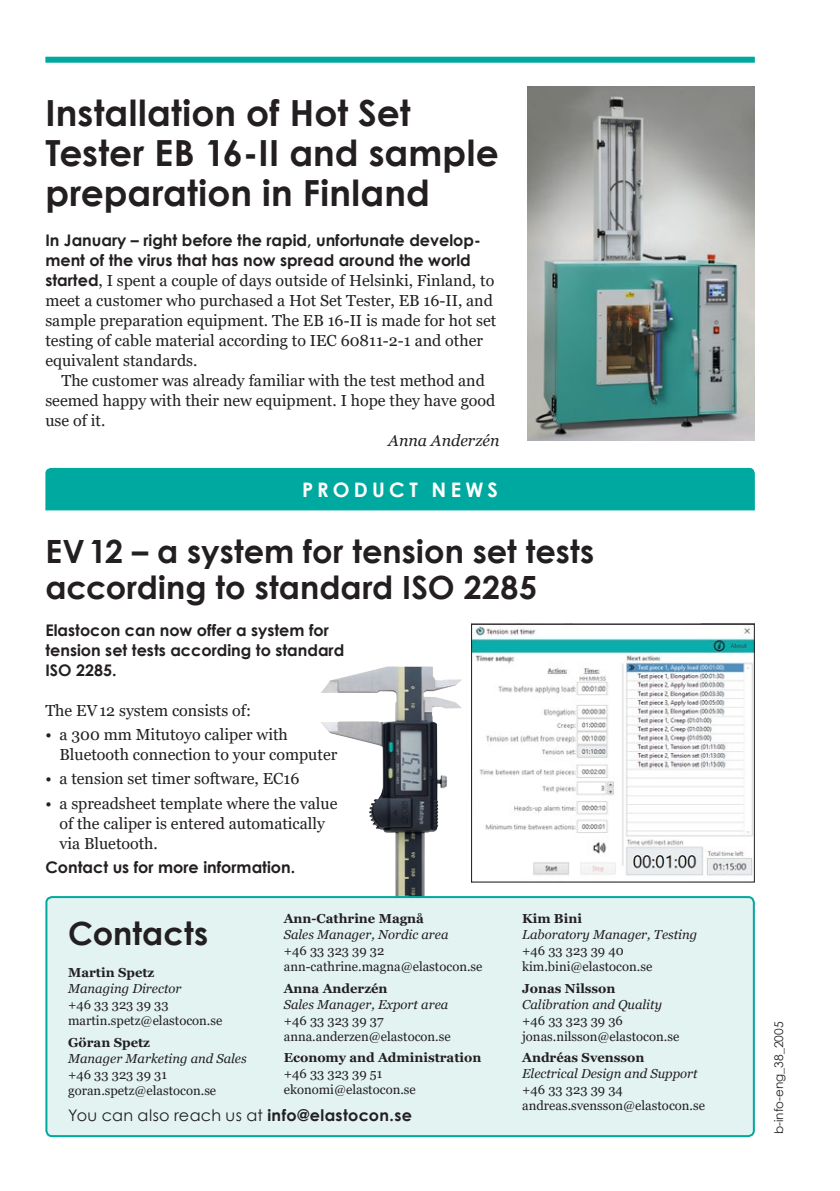
<style>
.page{position:relative;width:840px;height:1191px;background:#fff}
.page>*{position:absolute;margin:0;border:0;box-sizing:border-box;transform-origin:0 0}
.Rubrik{font:700 36px/40px "Century Gothic";letter-spacing:.005em;color:#231f20}
.Rubrik-2{font:700 32px/36px "Century Gothic";color:#231f20}
.Underrubrik_3{font:700 32px "Century Gothic";letter-spacing:.005em;color:#231f20}
.Rubrik-3{font:700 20px "Century Gothic";letter-spacing:.215em;color:#fff}
.Brödtext{font:16px/20px "Georgia";color:#231f20}
.Brödtext-2{font:700 16px/20px "Century Gothic";color:#231f20}
.Kontakt{font:16px "Century Gothic";letter-spacing:.015em;color:#231f20}
.Byline{font:italic 16px "Georgia";color:#231f20}
.Kontakt-2{font:13px/16px "Georgia";color:#231f20}
.t1{font:12px "Century Gothic";color:#231f20}
.s1{font-family:"Century Gothic";font-weight:700}
.s2{font-weight:700}
.s3{font-style:italic}
</style>
<div class="page">
<div style="left:45px;top:57px;width:709px;height:6px;background:#00a9a0"></div>
<img style="left:321px;top:666px;width:141px;height:230px">
<div style="left:46px;top:897px;width:707px;height:239px;background:#e2f3f2;border-radius:6px"></div>
<div style="left:45px;top:896px;width:709px;height:241px;border:2px solid #00a9a0;border-radius:6px"></div>
<img style="left:527px;top:86px;width:227px;height:354px">
<img style="left:473px;top:626px;width:279px;height:250px">
<div style="left:471px;top:624px;width:283px;height:258px;border:1px solid #231f20"></div>
<div style="left:45px;top:468px;width:709px;height:42px;background:#00a9a0"></div>
<p class="Rubrik" style="left:45px;top:92px;width:454px">Installation of Hot Set<br>Tester EB 16-II and sample preparation in Finland</p>
<p class="Brödtext" style="left:45px;top:231px;width:452px"><span class="s1">In January – right before the rapid, unfortunate develop&shy;ment of the virus that has now spread around the world started</span>, I spent a couple of days outside of Helsinki, Finland, to meet a customer who purchased a Hot Set Tester, EB 16-II, and sample preparation equipment. The EB 16-II is made for hot set testing of cable material according to IEC 60811-2-1 and other equivalent standards.</p>
<p class="Brödtext" style="left:45px;top:371px;width:451px;text-indent:16px">The customer was already familiar with the test method and seemed happy with their new equipment. I hope they have good use of it.</p>
<p class="Byline" style="left:388px;top:430px;width:113px">Anna Anderzén</p>
<p class="Rubrik-3" style="left:302px;top:474px;width:197px">PRODUCT NEWS</p>
<p class="Rubrik-2" style="left:45px;top:532px;width:550px">EV12 – a system for tension set tests according to standard ISO 2285</p>
<p class="Brödtext-2" style="left:45px;top:619px;width:300px">Elastocon can now offer a system for tension set tests according to standard<br>ISO 2285.</p>
<p class="Brödtext" style="left:45px;top:700px;width:207px">The EV12 system consists of:</p>
<p class="Brödtext" style="left:59px;top:725px;width:279px;text-indent:-14px">• a 300 mm Mitutoyo caliper with<br>Bluetooth connection to your computer</p>
<p class="Brödtext" style="left:45px;top:769px;width:255px">• a tension set timer software, EC16</p>
<p class="Brödtext" style="left:59px;top:793px;width:279px;text-indent:-14px">• a spreadsheet template where the value of the caliper is entered automatically via Bluetooth.</p>
<p class="Brödtext-2" style="left:45px;top:856px;width:251px">Contact us for more information.</p>
<p class="Underrubrik_3" style="left:68px;top:909px;width:142px">Contacts</p>
<p class="Kontakt-2" style="left:68px;top:964px;width:156px"><span class="s2">Martin Spetz<br></span><span class="s3">Managing Director<br></span>+46 33 323 39 33 martin.spetz@elastocon.se</p>
<p class="Kontakt-2" style="left:68px;top:1034px;width:180px"><span class="s2">Göran Spetz<br></span><span class="s3">Manager Marketing and Sales </span>+46 33 323 39 31 goran.spetz@elastocon.se</p>
<p class="Kontakt-2" style="left:283px;top:910px;width:200px"><span class="s2">Ann-Cathrine Magnå<br></span><span class="s3">Sales Manager, Nordic area<br></span>+46 33 323 39 32 ann-cathrine.magna@elastocon.se</p>
<p class="Kontakt-2" style="left:283px;top:980px;width:168px"><span class="s2">Anna Anderzén<br></span><span class="s3">Sales Manager, Export area </span>+46 33 323 39 37 anna.anderzen@elastocon.se</p>
<p class="Kontakt-2" style="left:283px;top:1050px;width:199px"><span class="s2">Economy and Administration </span>+46 33 323 39 51 ekonomi@elastocon.se</p>
<p class="Kontakt" style="left:68px;top:1103px;width:345px">You can also reach us at <span class="s2">info@elastocon.se</span></p>
<p class="Kontakt-2" style="left:522px;top:910px;width:176px"><span class="s2">Kim Bini<br></span><span class="s3">Laboratory Manager, Testing </span>+46 33 323 39 40 kim.bini@elastocon.se</p>
<p class="Kontakt-2" style="left:522px;top:980px;width:159px"><span class="s2">Jonas Nilsson<br></span><span class="s3">Calibration and Quality </span>+46 33 323 39 36 jonas.nilsson@elastocon.se</p>
<p class="Kontakt-2" style="left:522px;top:1050px;width:184px"><span class="s2">Andréas Svensson<br></span><span class="s3">Electrical Design and Support </span>+46 33 323 39 34 andreas.svensson@elastocon.se</p>
<p class="t1" style="left:770px;top:1134px;width:114px;rotate:-90deg">b-info-eng_38_2005</p>
</div>
